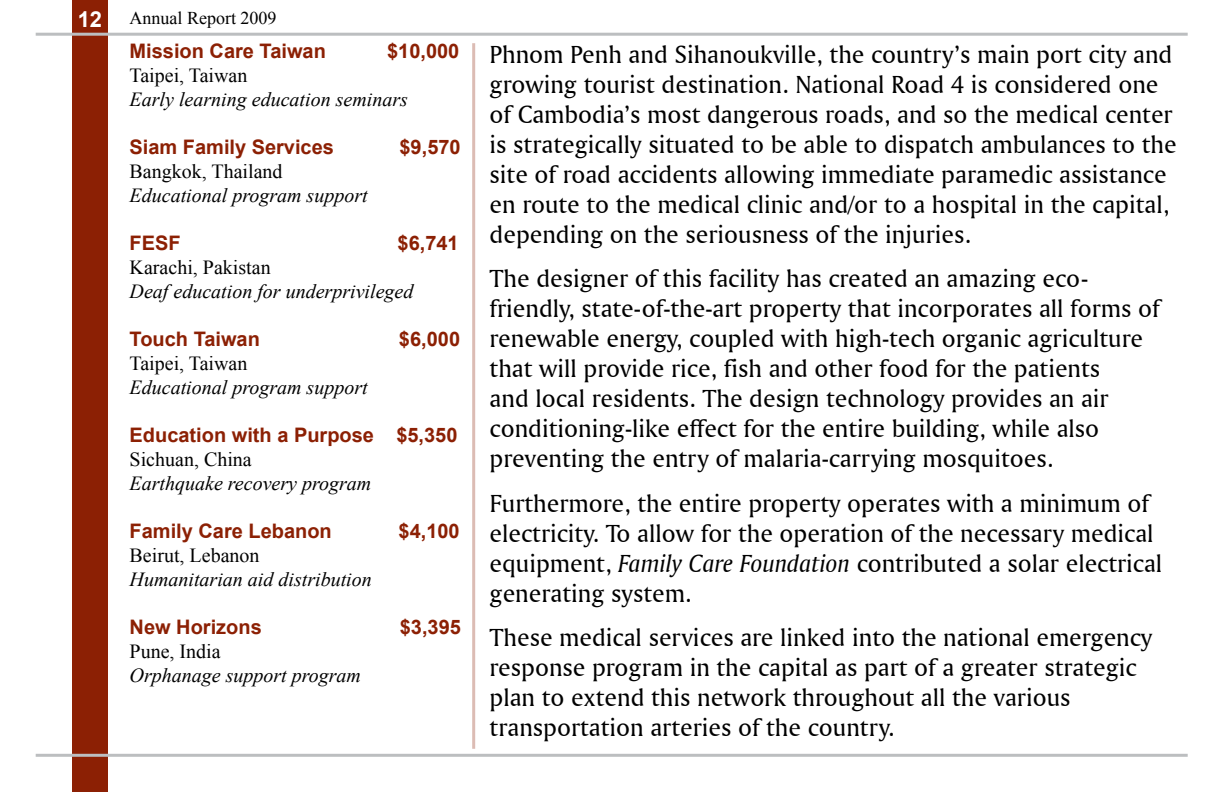
<style>
.page{position:relative;width:1224px;height:792px;background:#fff}
.page>*{position:absolute;margin:0;border:0;box-sizing:border-box;transform-origin:0 0}
.t1{font:26px/30px "Amerigo BT Roman A";color:#000}
.t2{font:italic 20px "Times New Roman";color:#000}
.t3{font:700 20px "Arial";color:#8c2004}
.t4{font:20px "Times New Roman";color:#000}
.t5{font:18px "Times New Roman";color:#000}
.s1{font-family:"Arial";font-weight:700;font-size:22px;color:#fff}
.s2{font-family:"Amerigo BT Italic A"}
</style>
<div class="page">
<div style="left:72px;top:0;width:36px;height:792px;background:#8c2004"></div>
<hr style="left:36px;top:33px;width:1152px;height:3px;background:#bcbec0">
<hr style="left:36px;top:754px;width:1152px;height:3px;background:#bcbec0">
<hr style="left:472px;top:43px;width:3px;height:706px;background:#dcbcb4">
<p class="t5" style="left:78px;top:5px;width:200px"><span class="s1">12</span> Annual Report 2009</p>
<p class="t3" style="left:130px;top:37px;width:198px">Mission Care Taiwan</p>
<p class="t3" style="left:387px;top:37px;width:74px">$10,000</p>
<p class="t4" style="left:130px;top:62px;width:119px">Taipei, Taiwan</p>
<p class="t2" style="left:130px;top:85px;width:280px">Early learning education seminars</p>
<p class="t3" style="left:130px;top:133px;width:206px">Siam Family Services</p>
<p class="t3" style="left:400px;top:133px;width:63px">$9,570</p>
<p class="t4" style="left:130px;top:158px;width:154px">Bangkok, Thailand</p>
<p class="t2" style="left:130px;top:181px;width:240px">Educational program support</p>
<p class="t3" style="left:130px;top:229px;width:53px">FESF</p>
<p class="t3" style="left:398px;top:229px;width:63px">$6,741</p>
<p class="t4" style="left:130px;top:254px;width:143px">Karachi, Pakistan</p>
<p class="t2" style="left:130px;top:277px;width:285px">Deaf education for underprivileged</p>
<p class="t3" style="left:130px;top:325px;width:132px">Touch Taiwan</p>
<p class="t3" style="left:399px;top:325px;width:63px">$6,000</p>
<p class="t4" style="left:130px;top:350px;width:119px">Taipei, Taiwan</p>
<p class="t2" style="left:130px;top:373px;width:240px">Educational program support</p>
<p class="t3" style="left:130px;top:421px;width:329px">Education with a Purpose $5,350</p>
<p class="t4" style="left:130px;top:446px;width:124px">Sichuan, China</p>
<p class="t2" style="left:130px;top:469px;width:243px">Earthquake recovery program</p>
<p class="t3" style="left:130px;top:517px;width:204px">Family Care Lebanon</p>
<p class="t3" style="left:399px;top:517px;width:63px">$4,100</p>
<p class="t4" style="left:130px;top:542px;width:131px">Beirut, Lebanon</p>
<p class="t2" style="left:130px;top:565px;width:244px">Humanitarian aid distribution</p>
<p class="t3" style="left:130px;top:613px;width:134px">New Horizons</p>
<p class="t3" style="left:400px;top:613px;width:63px">$3,395</p>
<p class="t4" style="left:130px;top:638px;width:93px">Pune, India</p>
<p class="t2" style="left:130px;top:661px;width:233px">Orphanage support program</p>
<p class="t1" style="left:490px;top:39px;width:689px">Phnom Penh and Sihanoukville, the country’s main port city and growing tourist destination. National Road 4 is considered one of Cambodia’s most dangerous roads, and so the medical center is strategically situated to be able to dispatch ambulances to the site of road accidents allowing immediate paramedic assistance en route to the medical clinic and/or to a hospital in the capital, depending on the seriousness of the injuries.</p>
<p class="t1" style="left:490px;top:263px;width:672px">The designer of this facility has created an amazing eco&shy;friendly, state-of-the-art property that incorporates all forms of renewable energy, coupled with high-tech organic agriculture that will provide rice, fish and other food for the patients<br>and local residents. The design technology provides an air conditioning-like effect for the entire building, while also preventing the entry of malaria-carrying mosquitoes.</p>
<p class="t1" style="left:490px;top:488px;width:674px">Furthermore, the entire property operates with a minimum of electricity. To allow for the operation of the necessary medical equipment, <span class="s2">Family Care Foundation</span> contributed a solar electrical generating system.</p>
<p class="t1" style="left:490px;top:622px;width:664px">These medical services are linked into the national emergency response program in the capital as part of a greater strategic plan to extend this network throughout all the various transportation arteries of the country.</p>
</div>
